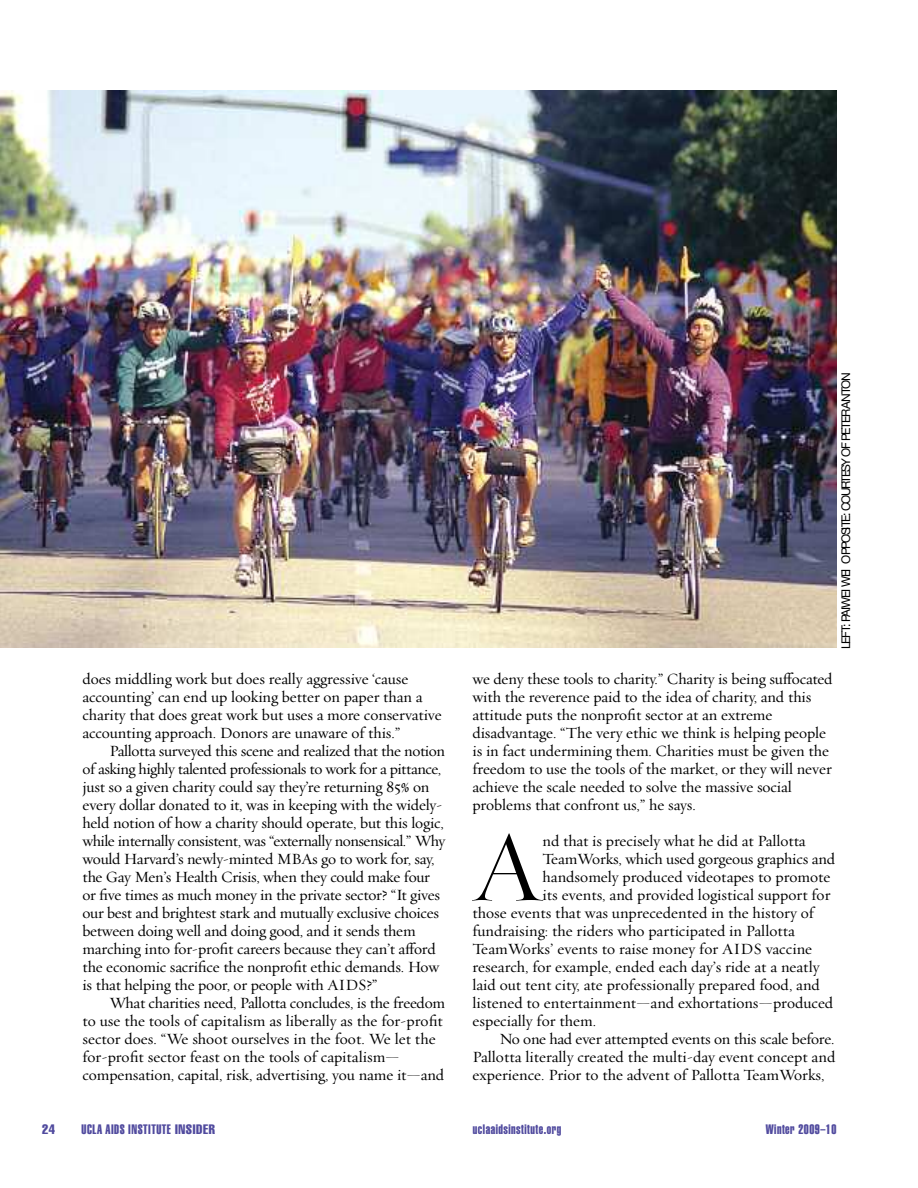
<style>
.page{position:relative;width:918px;height:1188px;background:#fff}
.page>*{position:absolute;margin:0;border:0;box-sizing:border-box;transform-origin:0 0}
.t1{font:103.05px "Requiem Fine HTF Roman";color:#000}
.t2{font:15.75px/18px "Requiem Text HTF Roman";letter-spacing:-.005em;color:#000}
.t3{font:13.5px "Helvetica Extra Compressed";letter-spacing:.035em;color:#504a9e}
.t4{font:extra-condensed 13.5px "Helvetica";color:#504a9e}
.t5{font:12px "Helvetica Neue LT Pro";letter-spacing:-.11em;color:#000}
.s1{font-family:"Helvetica";font-stretch:extra-condensed}
</style>
<div class="page">
<img style="left:0;top:90px;width:837px;height:558px">
<p class="t2" style="left:82px;top:670px;width:361px">does middling work but does really aggressive ‘cause accounting’ can end up looking better on paper than a charity that does great work but uses a more conservative accounting approach. Donors are unaware of this.”</p>
<p class="t2" style="left:82px;top:742px;width:364px;text-indent:27px">Pallotta surveyed this scene and realized that the notion of asking highly talented professionals to work for a pittance, just so a given charity could say they’re returning 85% on every dollar donated to it, was in keeping with the widely&shy;held notion of how a charity should operate, but this logic, while internally consistent, was “externally nonsensical.” Why would Harvard’s newly-minted MBAs go to work for, say, the Gay Men’s Health Crisis, when they could make four or five times as much money in the private sector? “It gives our best and brightest stark and mutually exclusive choices between doing well and doing good, and it sends them marching into for-profit careers because they can’t aΩord the economic sacrifice the nonprofit ethic demands. How is that helping the poor, or people with AIDS?”</p>
<p class="t2" style="left:82px;top:994px;width:364px;text-indent:27px">What charities need, Pallotta concludes, is the freedom to use the tools of capitalism as liberally as the for-profit sector does. “We shoot ourselves in the foot. We let the for-profit sector feast on the tools of capitalism— compensation, capital, risk, advertising, you name it—and</p>
<p class="t5" style="left:841px;top:649px;width:279px;rotate:-90deg">LEFT: PAIWEI WEI OPPOSITE: COURTESY OF PETER ANTON</p>
<p class="t2" style="left:472px;top:670px;width:362px">we deny these tools to charity.” Charity is being suΩocated with the reverence paid to the idea of charity, and this attitude puts the nonprofit sector at an extreme disadvantage. “The very ethic we think is helping people is in fact undermining them. Charities must be given the freedom to use the tools of the market, or they will never achieve the scale needed to solve the massive social problems that confront us,” he says.</p>
<h1 class="t1" style="left:472px;top:804px;width:72px">A</h1>
<p class="t2" style="left:543px;top:832px;width:265px">nd that is precisely what he did at Pallotta</p>
<p class="t2" style="left:543px;top:850px;width:294px">TeamWorks, which used gorgeous graphics and</p>
<p class="t2" style="left:543px;top:868px;width:289px">handsomely produced videotapes to promote</p>
<p class="t2" style="left:543px;top:886px;width:289px">its events, and provided logistical support for</p>
<p class="t2" style="left:473px;top:904px;width:343px">those events that was unprecedented in the history of</p>
<p class="t2" style="left:473px;top:922px;width:324px">fundraising: the riders who participated in Pallotta</p>
<p class="t2" style="left:473px;top:940px;width:341px">TeamWorks’ events to raise money for AIDS vaccine</p>
<p class="t2" style="left:473px;top:958px;width:349px">research, for example, ended each day’s ride at a neatly</p>
<p class="t2" style="left:472px;top:976px;width:349px">laid out tent city, ate professionally prepared food, and</p>
<p class="t2" style="left:472px;top:994px;width:362px">listened to entertainment—and exhortations—produced</p>
<p class="t2" style="left:472px;top:1012px;width:125px">especially for them.</p>
<p class="t2" style="left:499px;top:1030px;width:336px">No one had ever attempted events on this scale before.</p>
<p class="t2" style="left:472px;top:1048px;width:364px">Pallotta literally created the multi-day event concept and</p>
<p class="t2" style="left:472px;top:1066px;width:354px">experience. Prior to the advent of Pallotta TeamWorks,</p>
<p class="t4" style="left:42px;top:1124px;width:15px">24</p>
<p class="t3" style="left:82px;top:1124px;width:135px">UCLA AIDS INSTITUTE <span class="s1">INSIDER</span></p>
<p class="t3" style="left:473px;top:1124px;width:90px">uclaaidsinstitute.org</p>
<p class="t3" style="left:766px;top:1124px;width:72px">Winter 2009–10</p>
</div>
